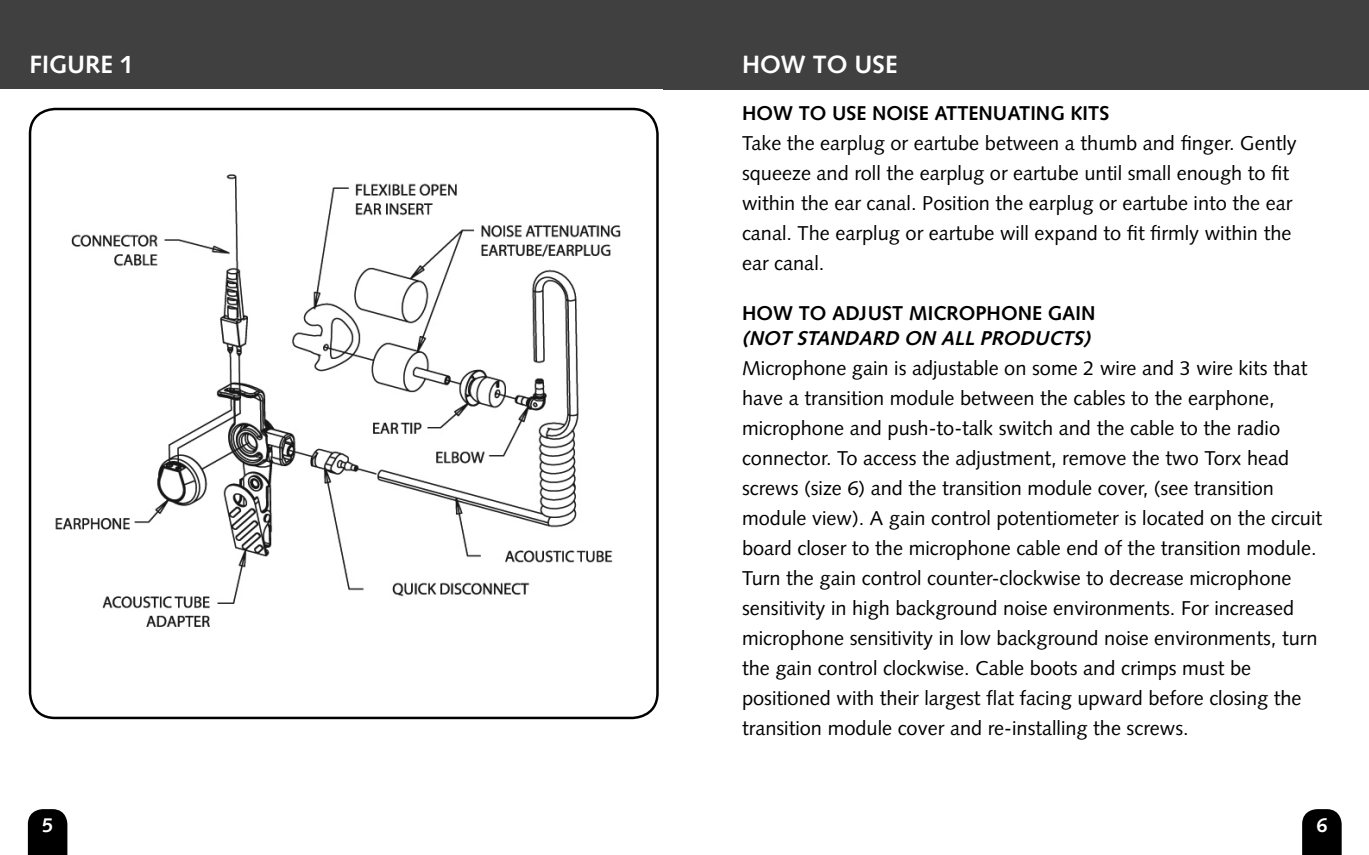
<style>
.page{position:relative;width:1369px;height:855px;background:#fff}
.page>*{position:absolute;margin:0;border:0;box-sizing:border-box;transform-origin:0 0}
.t1{font:700 25px "Syntax";color:#fff}
.t2{font:20px/30px "Syntax";color:#000}
.t3{font:700 20px "Syntax";color:#000}
.t4{font:italic 700 20px "Syntax";color:#000}
.t5{font:700 20px "Syntax";color:#fff}
</style>
<div class="page">
<div style="left:0;top:0;width:706px;height:88px;background:#404040"></div>
<div style="left:663px;top:0;width:705px;height:90px;background:#404040"></div>
<img style="left:28px;top:169px;width:593px;height:497px">
<div style="left:28px;top:809px;width:39px;height:46px;background:#000"></div>
<svg style="left:1302px;top:809px;width:39px;height:46px;background:#0d0d0d"></svg>
<p class="t1" style="left:30px;top:50px;width:106px">FIGURE 1</p>
<p class="t1" style="left:742px;top:50px;width:157px">HOW TO USE</p>
<p class="t3" style="left:742px;top:102px;width:369px">HOW TO USE NOISE ATTENUATING KITS</p>
<p class="t2" style="left:742px;top:129px;width:556px">Take the earplug or eartube between a thumb and finger. Gently squeeze and roll the earplug or eartube until small enough to fit within the ear canal. Position the earplug or eartube into the ear canal. The earplug or eartube will expand to fit firmly within the ear canal.</p>
<p class="t3" style="left:742px;top:302px;width:355px">HOW TO ADJUST MICROPHONE GAIN</p>
<p class="t4" style="left:742px;top:327px;width:354px">(NOT STANDARD ON ALL PRODUCTS)</p>
<p class="t2" style="left:742px;top:354px;width:581px">Microphone gain is adjustable on some 2 wire and 3 wire kits that have a transition module between the cables to the earphone, microphone and push-to-talk switch and the cable to the radio connector. To access the adjustment, remove the two Torx head screws (size 6) and the transition module cover, (see transition module view). A gain control potentiometer is located on the circuit board closer to the microphone cable end of the transition module.<br>Turn the gain control counter-clockwise to decrease microphone sensitivity in high background noise environments. For increased microphone sensitivity in low background noise environments, turn the gain control clockwise. Cable boots and crimps must be positioned with their largest flat facing upward before closing the transition module cover and re-installing the screws.</p>
<p class="t5" style="left:42px;top:814px;width:13px">5</p>
<p class="t5" style="left:1315px;top:814px;width:13px">6</p>
</div>
